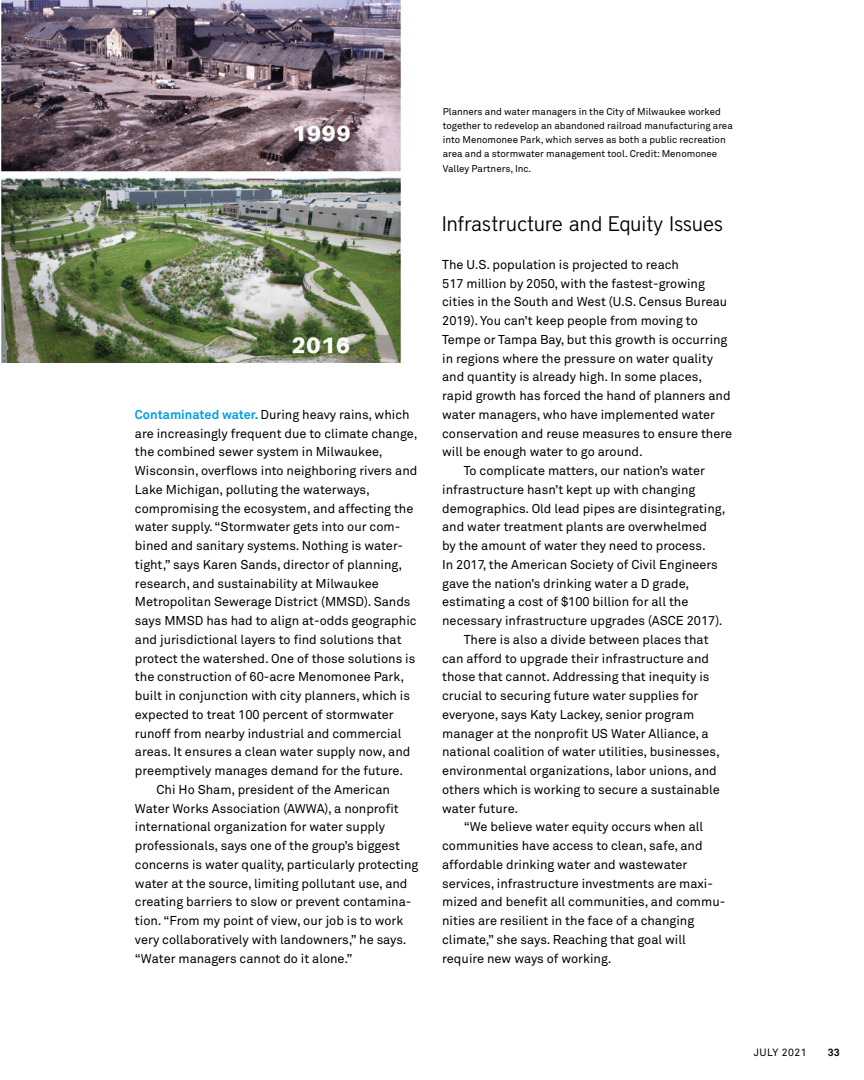
<style>
.page{position:relative;width:864px;height:1080px;background:#fff}
.page>*{position:absolute;margin:0;border:0;box-sizing:border-box;transform-origin:0 0}
.t1{font:300 21px "District";color:#000}
.t2{font:12.75px "Akkurat Pro";color:#000}
.t3{font:10.5px "Akkurat Pro";letter-spacing:.05em;color:#000}
.t4{font:700 10.5px "Akkurat Pro";color:#000}
.t5{font:9.75px/14.2px "Akkurat Pro";color:#000}
.s1{font-weight:700;color:#009fe3}
</style>
<div class="page">
<img style="left:1px;top:0;width:400px;height:363px">
<p class="t2" style="left:135px;top:407px;width:276px"><span class="s1">Contaminated water.</span> During heavy rains, which</p>
<p class="t2" style="left:135px;top:426px;width:284px">are increasingly frequent due to climate change,</p>
<p class="t2" style="left:135px;top:444px;width:249px">the combined sewer system in Milwaukee,</p>
<p class="t2" style="left:135px;top:463px;width:284px">Wisconsin, overflows into neighboring rivers and</p>
<p class="t2" style="left:135px;top:482px;width:237px">Lake Michigan, polluting the waterways,</p>
<p class="t2" style="left:135px;top:501px;width:280px">compromising the ecosystem, and affecting the</p>
<p class="t2" style="left:135px;top:519px;width:267px">water supply. “Stormwater gets into our com-</p>
<p class="t2" style="left:135px;top:538px;width:270px">bined and sanitary systems. Nothing is water-</p>
<p class="t2" style="left:135px;top:557px;width:269px">tight,” says Karen Sands, director of planning,</p>
<p class="t2" style="left:135px;top:576px;width:246px">research, and sustainability at Milwaukee</p>
<p class="t2" style="left:135px;top:594px;width:277px">Metropolitan Sewerage District (MMSD). Sands</p>
<p class="t2" style="left:135px;top:613px;width:283px">says MMSD has had to align at-odds geographic</p>
<p class="t2" style="left:135px;top:632px;width:268px">and jurisdictional layers to find solutions that</p>
<p class="t2" style="left:135px;top:651px;width:282px">protect the watershed. One of those solutions is</p>
<p class="t2" style="left:135px;top:670px;width:271px">the construction of 60-acre Menomonee Park,</p>
<p class="t2" style="left:135px;top:688px;width:277px">built in conjunction with city planners, which is</p>
<p class="t2" style="left:135px;top:707px;width:260px">expected to treat 100 percent of stormwater</p>
<p class="t2" style="left:135px;top:726px;width:268px">runoff from nearby industrial and commercial</p>
<p class="t2" style="left:135px;top:745px;width:277px">areas. It ensures a clean water supply now, and</p>
<p class="t2" style="left:135px;top:763px;width:270px">preemptively manages demand for the future.</p>
<p class="t2" style="left:157px;top:782px;width:235px">Chi Ho Sham, president of the American</p>
<p class="t2" style="left:135px;top:801px;width:265px">Water Works Association (AWWA), a nonprofit</p>
<p class="t2" style="left:135px;top:820px;width:252px">international organization for water supply</p>
<p class="t2" style="left:135px;top:838px;width:266px">professionals, says one of the group’s biggest</p>
<p class="t2" style="left:135px;top:857px;width:285px">concerns is water quality, particularly protecting</p>
<p class="t2" style="left:135px;top:876px;width:274px">water at the source, limiting pollutant use, and</p>
<p class="t2" style="left:135px;top:895px;width:278px">creating barriers to slow or prevent contamina-</p>
<p class="t2" style="left:135px;top:913px;width:270px">tion. “From my point of view, our job is to work</p>
<p class="t2" style="left:135px;top:932px;width:273px">very collaboratively with landowners,” he says.</p>
<p class="t2" style="left:135px;top:951px;width:219px">“Water managers cannot do it alone.”</p>
<p class="t5" style="left:443px;top:104px;width:292px">Planners and water managers in the City of Milwaukee worked together to redevelop an abandoned railroad manufacturing area into Menomonee Park, which serves as both a public recreation area and a stormwater management tool. Credit: Menomonee Valley Partners, Inc.</p>
<h1 class="t1" style="left:442px;top:212px;width:282px">Infrastructure and Equity Issues</h1>
<p class="t2" style="left:442px;top:257px;width:238px">The U.S. population is projected to reach</p>
<p class="t2" style="left:442px;top:276px;width:264px">517 million by 2050, with the fastest-growing</p>
<p class="t2" style="left:442px;top:294px;width:287px">cities in the South and West (U.S. Census Bureau</p>
<p class="t2" style="left:442px;top:313px;width:257px">2019). You can’t keep people from moving to</p>
<p class="t2" style="left:442px;top:332px;width:287px">Tempe or Tampa Bay, but this growth is occurring</p>
<p class="t2" style="left:442px;top:351px;width:272px">in regions where the pressure on water quality</p>
<p class="t2" style="left:442px;top:369px;width:261px">and quantity is already high. In some places,</p>
<p class="t2" style="left:442px;top:388px;width:290px">rapid growth has forced the hand of planners and</p>
<p class="t2" style="left:442px;top:407px;width:274px">water managers, who have implemented water</p>
<p class="t2" style="left:442px;top:426px;width:292px">conservation and reuse measures to ensure there</p>
<p class="t2" style="left:442px;top:444px;width:202px">will be enough water to go around.</p>
<p class="t2" style="left:464px;top:463px;width:243px">To complicate matters, our nation’s water</p>
<p class="t2" style="left:442px;top:482px;width:255px">infrastructure hasn’t kept up with changing</p>
<p class="t2" style="left:442px;top:501px;width:285px">demographics. Old lead pipes are disintegrating,</p>
<p class="t2" style="left:442px;top:520px;width:266px">and water treatment plants are overwhelmed</p>
<p class="t2" style="left:442px;top:538px;width:265px">by the amount of water they need to process.</p>
<p class="t2" style="left:442px;top:557px;width:277px">In 2017, the American Society of Civil Engineers</p>
<p class="t2" style="left:442px;top:576px;width:249px">gave the nation’s drinking water a D grade,</p>
<p class="t2" style="left:442px;top:595px;width:248px">estimating a cost of $100 billion for all the</p>
<p class="t2" style="left:442px;top:613px;width:282px">necessary infrastructure upgrades (ASCE 2017).</p>
<p class="t2" style="left:464px;top:632px;width:246px">There is also a divide between places that</p>
<p class="t2" style="left:442px;top:651px;width:268px">can afford to upgrade their infrastructure and</p>
<p class="t2" style="left:442px;top:670px;width:269px">those that cannot. Addressing that inequity is</p>
<p class="t2" style="left:442px;top:688px;width:258px">crucial to securing future water supplies for</p>
<p class="t2" style="left:442px;top:707px;width:254px">everyone, says Katy Lackey, senior program</p>
<p class="t2" style="left:442px;top:726px;width:268px">manager at the nonprofit US Water Alliance, a</p>
<p class="t2" style="left:442px;top:745px;width:279px">national coalition of water utilities, businesses,</p>
<p class="t2" style="left:442px;top:763px;width:276px">environmental organizations, labor unions, and</p>
<p class="t2" style="left:442px;top:782px;width:279px">others which is working to secure a sustainable</p>
<p class="t2" style="left:442px;top:801px;width:77px">water future.</p>
<p class="t2" style="left:464px;top:820px;width:241px">“We believe water equity occurs when all</p>
<p class="t2" style="left:442px;top:838px;width:262px">communities have access to clean, safe, and</p>
<p class="t2" style="left:442px;top:857px;width:247px">affordable drinking water and wastewater</p>
<p class="t2" style="left:442px;top:876px;width:272px">services, infrastructure investments are maxi-</p>
<p class="t2" style="left:442px;top:895px;width:285px">mized and benefit all communities, and commu-</p>
<p class="t2" style="left:442px;top:913px;width:254px">nities are resilient in the face of a changing</p>
<p class="t2" style="left:442px;top:932px;width:245px">climate,” she says. Reaching that goal will</p>
<p class="t2" style="left:442px;top:951px;width:171px">require new ways of working.</p>
<p class="t3" style="left:754px;top:1047px;width:54px">JULY 2021</p>
<p class="t4" style="left:828px;top:1046px;width:13px">33</p>
</div>
